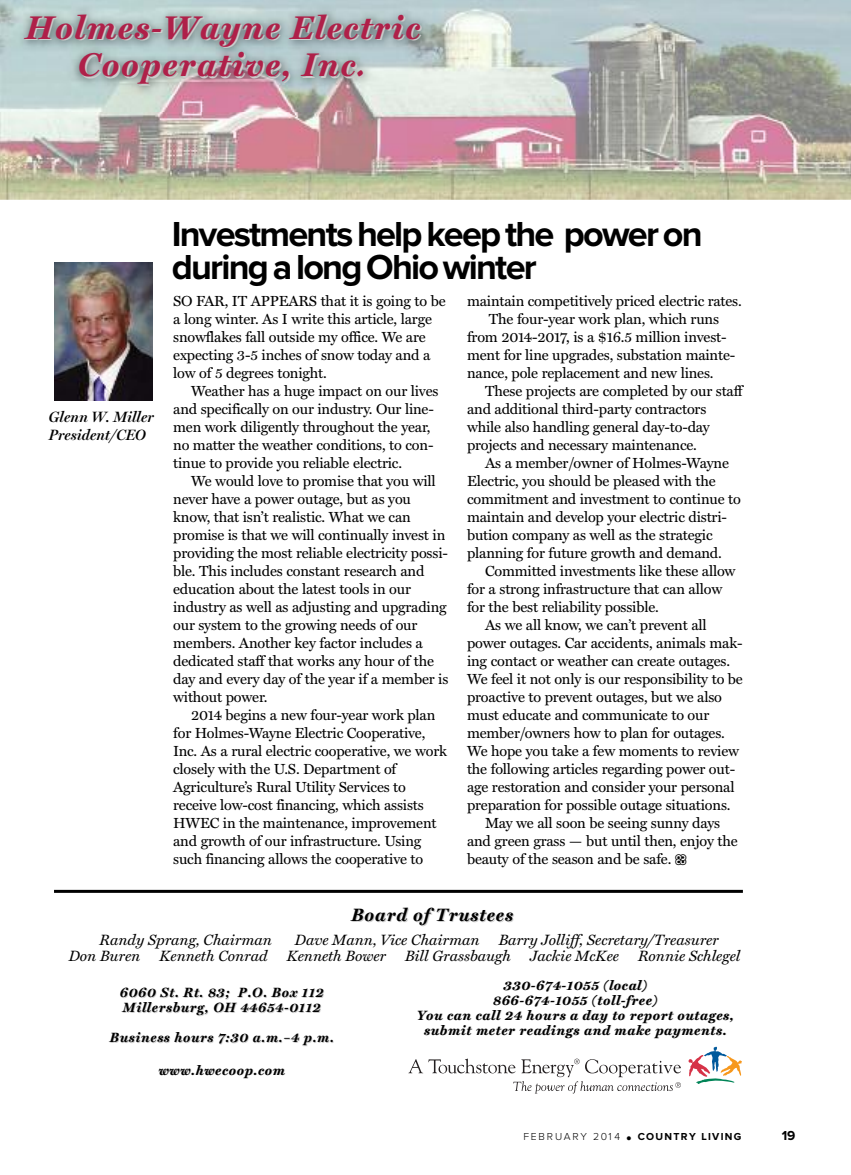
<style>
.page{position:relative;width:851px;height:1175px;background:#fff}
.page>*{position:absolute;margin:0;border:0;box-sizing:border-box;transform-origin:0 0}
.t1{font:700 36px/33px "Proxima Nova";letter-spacing:-.05em;color:#000}
.t2{font:italic 700 33px/37.5px "Miller Text";letter-spacing:.05em;color:#af2049;text-align:center}
.t3{font:italic 700 18px "Miller Text";letter-spacing:.05em;color:#000}
.t4{font:italic 15px "Miller Text";color:#000}
.t5{font:italic 600 15px/18px "Miller Display";color:#000}
.t6{font:14.7px/18px "Miller Text";letter-spacing:-.01em;color:#000}
.t7{font:italic 700 13.5px/15px "Miller Text";letter-spacing:.05em;color:#000;text-align:center}
.t8{font:700 13.5px "Proxima Nova";color:#000}
.t9{font:700 10.5px "Proxima Nova";letter-spacing:.125em;color:#000}
.s1{font-family:"Caxton"}
.s2{font-weight:300}
.s3{font-weight:300;font-size:19.5px}
</style>
<div class="page">
<svg style="left:688px;top:1046px;width:53px;height:38px"></svg>
<svg style="left:408px;top:1058px;width:273px;height:35px"></svg>
<hr style="left:54px;top:889px;width:688px;height:3px;background:#000">
<img style="left:0;top:0;width:850px;height:200px">
<img style="left:0;top:0;width:469px;height:111px">
<img style="left:54px;top:263px;width:99px;height:137px">
<h2 class="t2" style="left:26px;top:9px;width:396px">Holmes-Wayne Electric<br>Cooperative, Inc<span class="s1">.</span></h2>
<p class="t5" style="left:49px;top:408px;width:106px">Glenn W. Miller<br>President/CEO</p>
<h1 class="t1" style="left:172px;top:221px;width:532px">Investments help keep the power on during a long Ohio winter</h1>
<p class="t6" style="left:173px;top:292px;width:274px">SO FAR, IT APPEARS that it is going to be a long winter. As I write this article, large snowflakes fall outside my office. We are expecting 3-5 inches of snow today and a low of 5 degrees tonight.</p>
<p class="t6" style="left:173px;top:382px;width:267px;text-indent:18px">Weather has a huge impact on our lives and specifically on our industry. Our line&shy;men work diligently throughout the year, no matter the weather conditions, to con&shy;tinue to provide you reliable electric.</p>
<p class="t6" style="left:173px;top:472px;width:277px;text-indent:18px">We would love to promise that you will never have a power outage, but as you know, that isn’t realistic. What we can promise is that we will continually invest in providing the most reliable electricity possi&shy;ble. This includes constant research and education about the latest tools in our industry as well as adjusting and upgrading our system to the growing needs of our members. Another key factor includes a dedicated staff that works any hour of the day and every day of the year if a member is without power.</p>
<p class="t6" style="left:173px;top:706px;width:275px;text-indent:18px">2014 begins a new four-year work plan for Holmes-Wayne Electric Cooperative, Inc. As a rural electric cooperative, we work closely with the U.S. Department of Agriculture’s Rural Utility Services to receive low-cost financing, which assists HWEC in the maintenance, improvement and growth of our infrastructure. Using such financing allows the cooperative to</p>
<p class="t6" style="left:467px;top:292px;width:276px">maintain competitively priced electric rates.</p>
<p class="t6" style="left:488px;top:310px;width:232px">The four-year work plan, which runs</p>
<p class="t6" style="left:467px;top:328px;width:261px">from 2014-2017, is a $16.5 million invest-</p>
<p class="t6" style="left:467px;top:346px;width:270px">ment for line upgrades, substation mainte-</p>
<p class="t6" style="left:467px;top:364px;width:248px">nance, pole replacement and new lines.</p>
<p class="t6" style="left:485px;top:382px;width:259px">These projects are completed by our staff</p>
<p class="t6" style="left:467px;top:400px;width:241px">and additional third-party contractors</p>
<p class="t6" style="left:467px;top:418px;width:244px">while also handling general day-to-day</p>
<p class="t6" style="left:467px;top:436px;width:231px">projects and necessary maintenance.</p>
<p class="t6" style="left:485px;top:454px;width:245px">As a member/owner of Holmes-Wayne</p>
<p class="t6" style="left:467px;top:472px;width:250px">Electric, you should be pleased with the</p>
<p class="t6" style="left:467px;top:490px;width:275px">commitment and investment to continue to</p>
<p class="t6" style="left:467px;top:508px;width:261px">maintain and develop your electric distri-</p>
<p class="t6" style="left:467px;top:526px;width:247px">bution company as well as the strategic</p>
<p class="t6" style="left:467px;top:544px;width:256px">planning for future growth and demand.</p>
<p class="t6" style="left:485px;top:562px;width:252px">Committed investments like these allow</p>
<p class="t6" style="left:467px;top:580px;width:257px">for a strong infrastructure that can allow</p>
<p class="t6" style="left:467px;top:598px;width:193px">for the best reliability possible.</p>
<p class="t6" style="left:485px;top:616px;width:223px">As we all know, we can’t prevent all</p>
<p class="t6" style="left:467px;top:634px;width:277px">power outages. Car accidents, animals mak-</p>
<p class="t6" style="left:467px;top:652px;width:264px">ing contact or weather can create outages.</p>
<p class="t6" style="left:467px;top:670px;width:277px">We feel it not only is our responsibility to be</p>
<p class="t6" style="left:467px;top:688px;width:256px">proactive to prevent outages, but we also</p>
<p class="t6" style="left:467px;top:706px;width:244px">must educate and communicate to our</p>
<p class="t6" style="left:467px;top:724px;width:259px">member/owners how to plan for outages.</p>
<p class="t6" style="left:467px;top:742px;width:273px">We hope you take a few moments to review</p>
<p class="t6" style="left:467px;top:760px;width:270px">the following articles regarding power out-</p>
<p class="t6" style="left:467px;top:778px;width:269px">age restoration and consider your personal</p>
<p class="t6" style="left:467px;top:796px;width:265px">preparation for possible outage situations.</p>
<p class="t6" style="left:485px;top:814px;width:237px">May we all soon be seeing sunny days</p>
<p class="t6" style="left:467px;top:832px;width:272px">and green grass — but until then, enjoy the</p>
<p class="t6" style="left:467px;top:850px;width:206px">beauty of the season and be safe.</p>
<p class="t3" style="left:351px;top:904px;width:163px">Board of Trustees</p>
<p class="t4" style="left:100px;top:930px;width:174px">Randy Sprang, Chairman</p>
<p class="t4" style="left:295px;top:930px;width:186px">Dave Mann, Vice Chairman</p>
<p class="t4" style="left:498px;top:930px;width:221px">Barry Jolliff, Secretary/Treasurer</p>
<p class="t4" style="left:69px;top:947px;width:73px">Don Buren</p>
<p class="t4" style="left:159px;top:947px;width:110px">Kenneth Conrad</p>
<p class="t4" style="left:287px;top:947px;width:101px">Kenneth Bower</p>
<p class="t4" style="left:405px;top:947px;width:107px">Bill Grassbaugh</p>
<p class="t4" style="left:530px;top:947px;width:90px">Jackie McKee</p>
<p class="t4" style="left:638px;top:947px;width:104px">Ronnie Schlegel</p>
<p class="t7" style="left:120px;top:985px;width:205px;text-align:left">6060 St. Rt. 83; P.O. Box 112<br>Millersburg, OH 44654-0112</p>
<p class="t7" style="left:110px;top:1030px;width:226px">Business hours 7:30 a.m.–4 p.m.</p>
<p class="t7" style="left:159px;top:1062px;width:128px">www.hwecoop.com</p>
<p class="t7" style="left:417px;top:977px;width:318px">330-674-1055 (local)<br>866-674-1055 (toll-free)<br>You can call 24 hours a day to report outages, submit meter readings and make payments.</p>
<p class="t9" style="left:523px;top:1133px;width:219px"><span class="s2">FEBRUARY 201 4</span> <span class="s3">•</span> COUNTRY LIVING</p>
<p class="t8" style="left:781px;top:1131px;width:15px">19</p>
</div>
